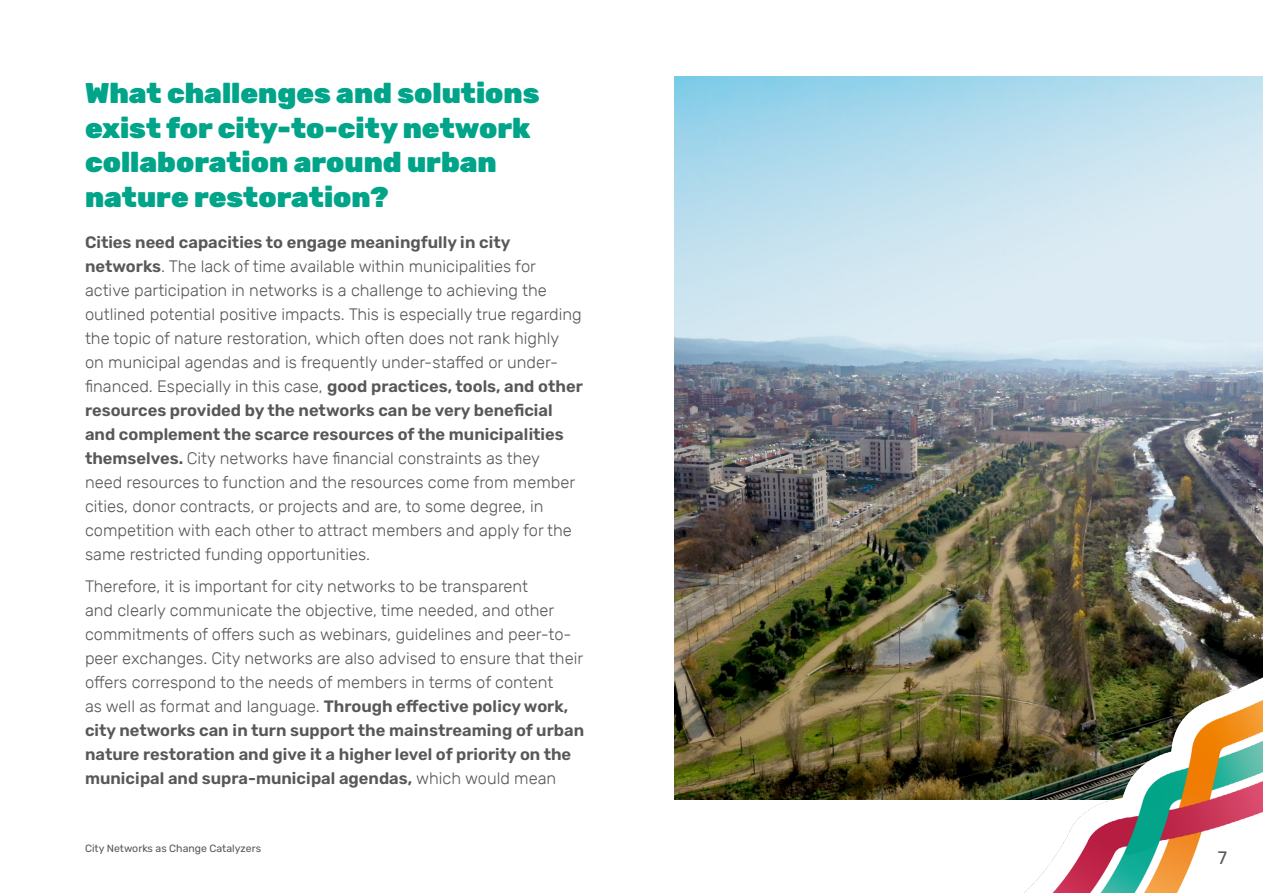
<style>
.page{position:relative;width:1263px;height:893px;background:#fff}
.page>*{position:absolute;margin:0;border:0;box-sizing:border-box;transform-origin:0 0}
.t1{font:900 28.5px/34.5px "Rubik";color:#00a489}
.t2{font:18px "Rubik";color:#57585a}
.t3{font:300 16.5px/24px "Rubik";color:#57585a}
.t4{font:10.5px "Rubik";color:#57585a}
.s1{font-weight:600}
</style>
<div class="page">
<img style="left:674px;top:77px;width:589px;height:722px">
<img style="left:961px;top:631px;width:302px;height:262px">
<p class="t1" style="left:85px;top:77px;width:456px">What challenges and solutions exist for city-to-city network collaboration around urban nature restoration?</p>
<p class="t3" style="left:85px;top:230px;width:499px"><span class="s1">Cities need capacities to engage meaningfully in city networks</span>. The lack of time available within municipalities for active participation in networks is a challenge to achieving the outlined potential positive impacts. This is especially true regarding the topic of nature restoration, which often does not rank highly<br>on municipal agendas and is frequently under-staffed or under&shy;financed. Especially in this case, <span class="s1">good practices, tools, and other resources provided by the networks can be very beneficial and complement the scarce resources of the municipalities themselves.</span> City networks have financial constraints as they<br>need resources to function and the resources come from member cities, donor contracts, or projects and are, to some degree, in competition with each other to attract members and apply for the same restricted funding opportunities.</p>
<p class="t3" style="left:85px;top:575px;width:501px">Therefore, it is important for city networks to be transparent<br>and clearly communicate the objective, time needed, and other commitments of offers such as webinars, guidelines and peer-to&shy;peer exchanges. City networks are also advised to ensure that their offers correspond to the needs of members in terms of content<br>as well as format and language. <span class="s1">Through effective policy work, city networks can in turn support the mainstreaming of urban nature restoration and give it a higher level of priority on the municipal and supra-municipal agendas,</span> which would mean</p>
<p class="t4" style="left:85px;top:842px;width:177px">City Networks as Change Catalyzers</p>
<p class="t2" style="left:1218px;top:847px;width:11px">7</p>
</div>
